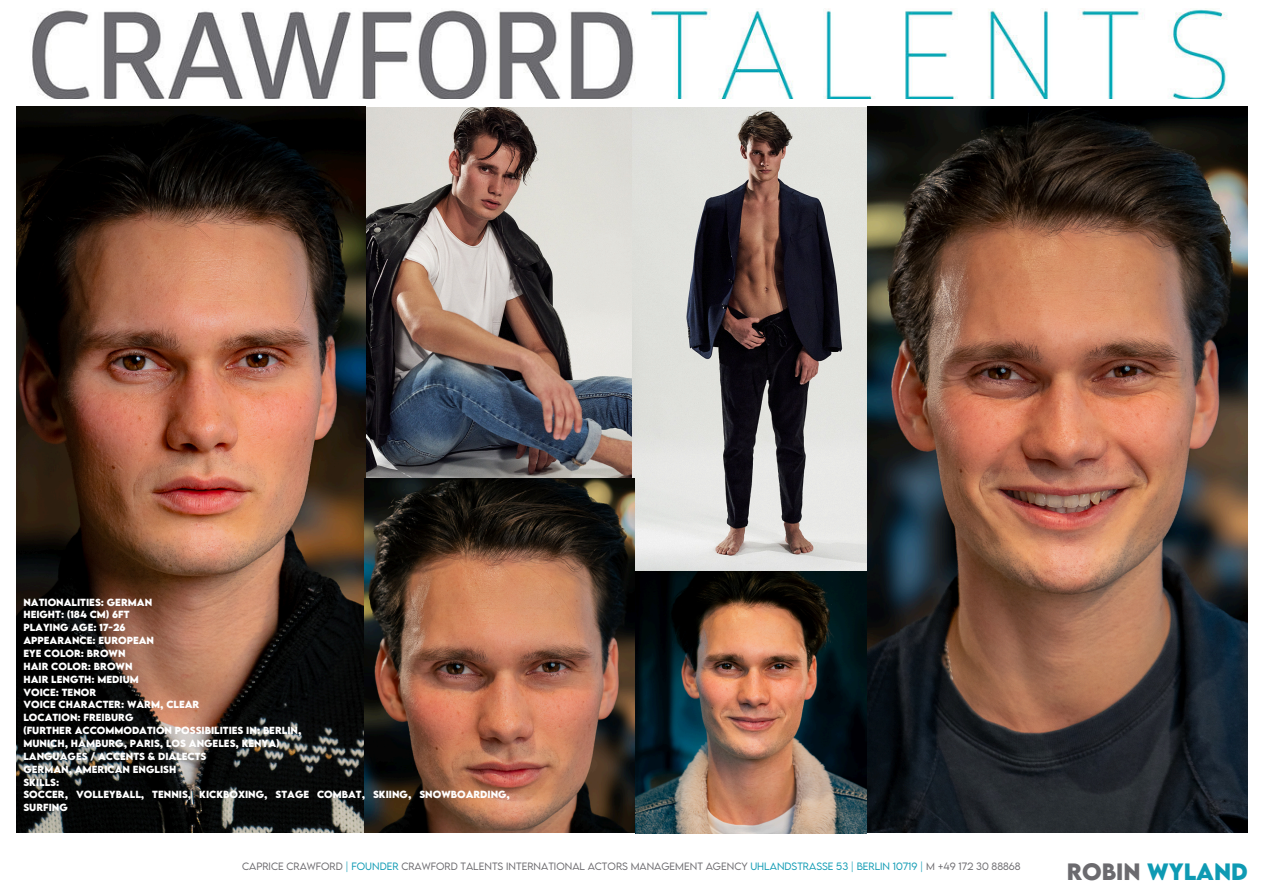
<style>
.page{position:relative;width:1263px;height:893px;background:#fff}
.page>*{position:absolute;margin:0;border:0;box-sizing:border-box;transform-origin:0 0}
.t1{font:700 21px "LEMONMILK";color:#0e9ab3}
.t2{font:300 9.45px "LEMONMILK";letter-spacing:.115em;color:#6b6a6e}
.t3{font:700 9.23px/12.8px "LEMONMILK";letter-spacing:.09em;color:#fff}
.s1{color:#0e9ab3}
.s2{color:#6b6a6e}
</style>
<div class="page">
<img style="left:32px;top:9px;width:1195px;height:90px">
<img style="left:631px;top:108px;width:236px;height:463px">
<img style="left:365px;top:108px;width:266px;height:371px">
<img style="left:17px;top:107px;width:348px;height:725px">
<img style="left:365px;top:479px;width:270px;height:353px">
<img style="left:867px;top:107px;width:381px;height:725px">
<img style="left:635px;top:572px;width:232px;height:261px">
<h2 class="t3" style="left:23px;top:595px;width:488px">NATIONALITIES: GERMAN<br>HEIGHT: (184 CM) 6FT<br>PLAYING AGE: 17-26<br>APPEARANCE: EUROPEAN<br>EYE COLOR: BROWN<br>HAIR COLOR: BROWN<br>HAIR LENGTH: MEDIUM<br>VOICE: TENOR<br>VOICE CHARACTER: WARM , CLEAR<br>LOCATION: FREIBURG<br>(FURTHER ACCOM MODATION POSSIBILITIES IN: BERLIN,<br>MUNICH, HAM BURG, PARIS, LOS ANGELES, KENYA)<br>LANGUAGES / ACCENTS &amp; DIALECTS<br>GERMAN, AM ERICAN ENGLISH<br>SKILLS:<br>SOCCER, VOLLEYBALL, TENNIS, KICKBOXING, STAGE COM BAT, SKIING, SNOWBOARDING,<br>SURFING</h2>
<p class="t2" style="left:242px;top:859px;width:780px">CAPRICE CRAWFORD <span class="s1">| FOUNDER</span> CRAWFORD TALENTS INTERNATIONAL ACTORS MANAGEM ENT AGENCY <span class="s1">UHLANDSTRASSE 53 | BERLIN 10719 |</span> M +49 172 30 88868</p>
<h1 class="t1" style="left:1067px;top:857px;width:183px"><span class="s2">ROBIN</span> WYLAND</h1>
</div>
